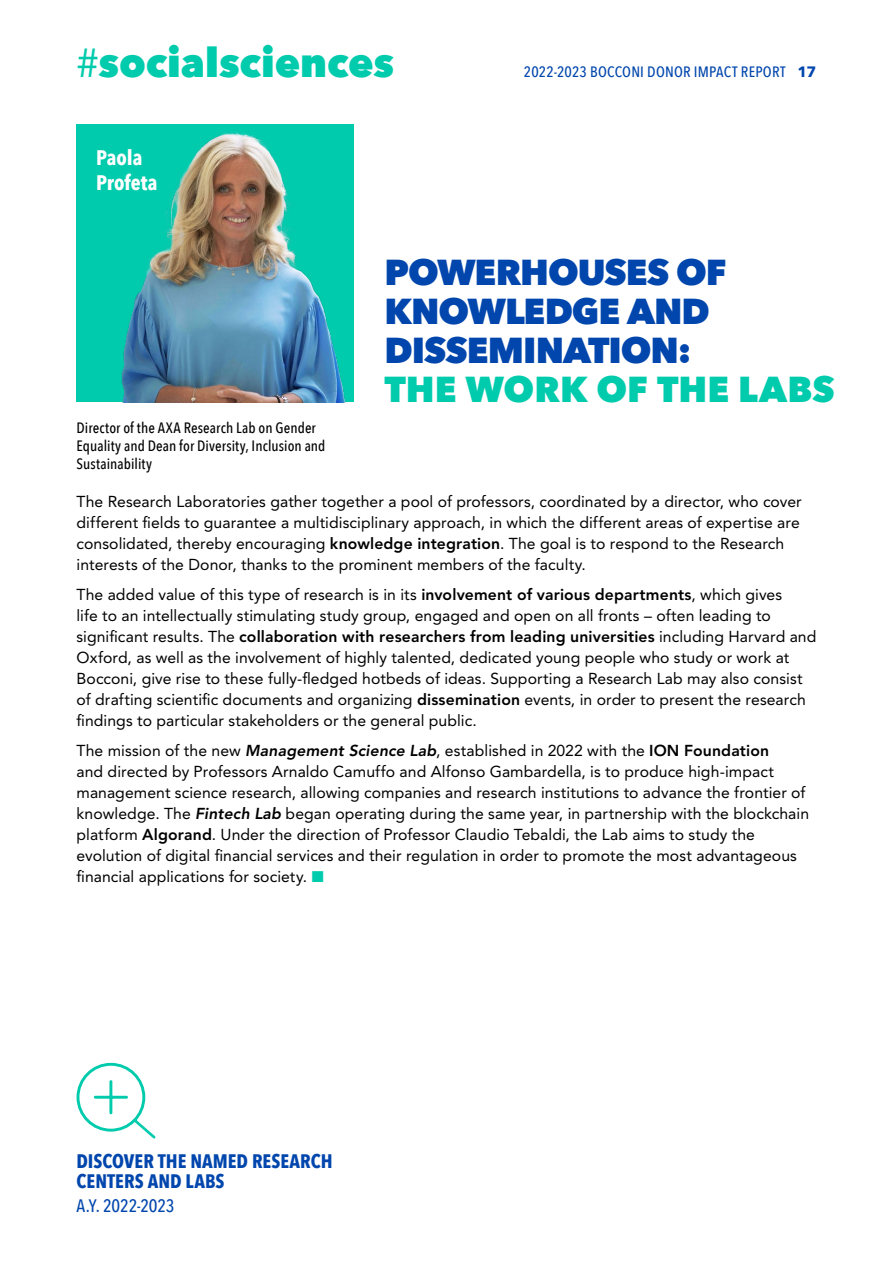
<style>
.page{position:relative;width:893px;height:1263px;background:#fff}
.page>*{position:absolute;margin:0;border:0;box-sizing:border-box;transform-origin:0 0}
.t1{font:800 40.5px "Avenir Next";color:#00cbad}
.t2{font:800 36px/39px "Avenir Next";letter-spacing:-.025em;color:#0046ad}
.t3{font:700 21px/25.2px "Avenir Next Condensed";color:#fff}
.t4{font:700 19.5px/19.5px "Avenir Next Condensed";letter-spacing:.005em;color:#0046ad}
.t5{font:500 18px "Avenir Next Condensed";letter-spacing:-.01em;color:#0046ad}
.t6{font:15.75px/21px "Avenir LT Std";letter-spacing:.005em;color:#000}
.t7{font:500 15px/18px "Avenir Next Condensed";letter-spacing:.005em;color:#000}
.t8{font:500 15px "Avenir Next Condensed";letter-spacing:.015em;color:#0046ad}
.s1{font-weight:400}
.s2{font-family:"Avenir Next";font-weight:700}
.s3{color:#00cbad}
.s4{font-weight:800}
.s5{font-weight:800;font-style:italic}
</style>
<div class="page">
<div style="left:77px;top:124px;width:277px;height:278px;background:#00cbad"></div>
<img style="left:121px;top:132px;width:225px;height:270px">
<svg style="left:77px;top:1063px;width:79px;height:75px"></svg>
<h1 class="t1" style="left:77px;top:37px;width:319px"><span class="s1">#</span>socialsciences</h1>
<p class="t3" style="left:96px;top:145px;width:63px">Paola<br>Profeta</p>
<p class="t8" style="left:524px;top:62px;width:294px">2022-2023 BOCCONI DONOR IMPACT REPORT <span class="s2">17</span></p>
<p class="t7" style="left:77px;top:419px;width:250px">Director of the AXA Research Lab on Gender<br>Equality and Dean for Diversity, Inclusion and<br>Sustainability</p>
<h2 class="t2" style="left:384px;top:253px;width:452px">POWERHOUSES OF<br>KNOWLEDGE AND<br>DISSEMINATION:<br><span class="s3">THE WORK OF THE LABS</span></h2>
<p class="t6" style="left:77px;top:491px;width:727px">The Research Laboratories gather together a pool of professors, coordinated by a director, who cover different felds to guarantee a multidisciplinary approach, in which the different areas of expertise are consolidated, thereby encouraging <span class="s4">knowledge integration</span>. The goal is to respond to the Research interests of the Donor, thanks to the prominent members of the faculty.</p>
<p class="t6" style="left:77px;top:584px;width:741px">The added value of this type of research is in its <span class="s4">involvement of various departments</span>, which gives<br>life to an intellectually stimulating study group, engaged and open on all fronts – often leading to signifcant results. The <span class="s4">collaboration with researchers from leading universities</span> including Harvard and Oxford, as well as the involvement of highly talented, dedicated young people who study or work at Bocconi, give rise to these fully-fedged hotbeds of ideas. Supporting a Research Lab may also consist of drafting scientifc documents and organizing <span class="s4">dissemination</span> events, in order to present the research fndings to particular stakeholders or the general public.</p>
<p class="t6" style="left:77px;top:740px;width:734px">The mission of the new <span class="s5">Management Science Lab</span>, established in 2022 with the <span class="s4">ION Foundation<br></span>and directed by Professors Arnaldo Camuffo and Alfonso Gambardella, is to produce high-impact management science research, allowing companies and research institutions to advance the frontier of knowledge. The <span class="s5">Fintech Lab</span> began operating during the same year, in partnership with the blockchain platform <span class="s4">Algorand</span>. Under the direction of Professor Claudio Tebaldi, the Lab aims to study the evolution of digital fnancial services and their regulation in order to promote the most advantageous fnancial applications for society. <span class="s3">■</span></p>
<h3 class="t4" style="left:77px;top:1152px;width:258px">DISCOVER THE NAMED RESEARCH<br>CENTERS AND LABS</h3>
<h3 class="t5" style="left:77px;top:1195px;width:100px">A.Y. 2022-2023</h3>
</div>
